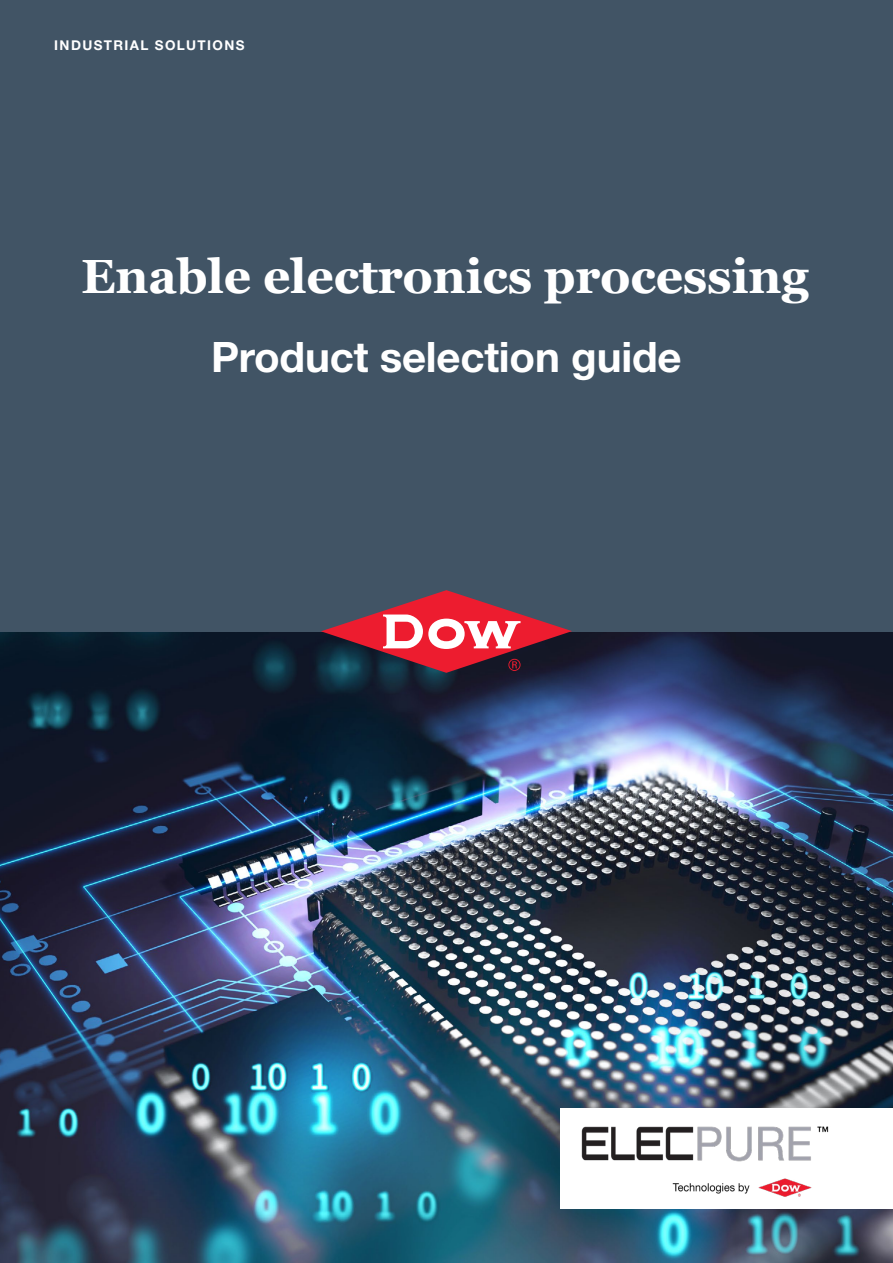
<style>
.page{position:relative;width:893px;height:1263px;background:#fff}
.page>*{position:absolute;margin:0;border:0;box-sizing:border-box;transform-origin:0 0}
.t1{font:700 48px "Georgia";letter-spacing:-.005em;color:#fff}
.t2{font:700 42px "Helvetica Neue LT Std";letter-spacing:-.005em;color:#fff}
.t3{font:700 13.5px "Helvetica Neue LT Std";letter-spacing:.1em;color:#fff}
</style>
<div class="page">
<img style="left:0;top:631px;width:893px;height:632px">
<div style="left:0;top:0;width:893px;height:631px;background:#415465"></div>
<svg style="left:321px;top:590px;width:251px;height:83px"></svg>
<div style="left:560px;top:1108px;width:333px;height:101px;background:#fff"></div>
<img style="left:581px;top:1126px;width:248px;height:71px">
<p class="t3" style="left:54px;top:37px;width:192px">INDUSTRIAL SOLUTIONS</p>
<p class="t1" style="left:81px;top:245px;width:729px">Enable electronics processing</p>
<p class="t2" style="left:211px;top:331px;width:472px">Product selection guide</p>
</div>
